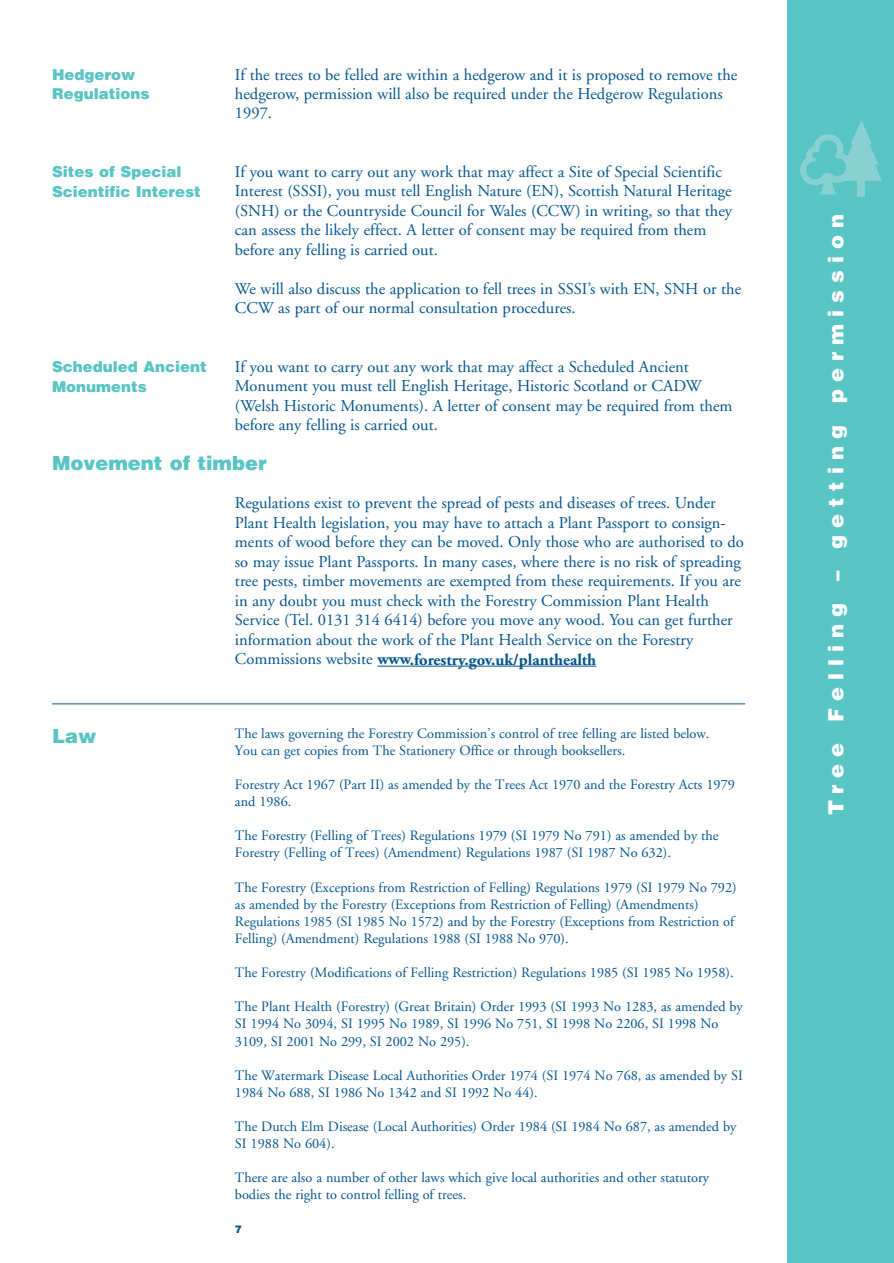
<style>
.page{position:relative;width:894px;height:1263px;background:#fff}
.page>*{position:absolute;margin:0;border:0;box-sizing:border-box;transform-origin:0 0}
.t1{font:900 21px "Helvetica";letter-spacing:.335em;color:#fff}
.t2{font:900 19.5px "Helvetica";color:#58c4c4}
.t3{font:16.5px/19.5px "Adobe Garamond";color:#00538e}
.t4{font:900 15px/19.5px "Helvetica";color:#58c4c4}
.t5{font:14.25px/17.1px "Adobe Garamond";color:#00538e}
.t6{font:900 10.5px "Helvetica";color:#00538e}
.s1{font-weight:700}
</style>
<div class="page">
<hr style="left:377px;top:666px;width:33px;height:1px;background:#00538e">
<svg style="left:410px;top:666px;width:81px;height:1px"></svg>
<hr style="left:491px;top:666px;width:105px;height:1px;background:#00538e">
<div style="left:788px;top:0;width:106px;height:1263px;background:#58c4c4"></div>
<img style="left:801px;top:120px;width:81px;height:76px">
<hr style="left:52px;top:704px;width:693px;height:1px;background:#00538e">
<p class="t4" style="left:52px;top:66px;width:99px">Hedgerow<br>Regulations</p>
<p class="t3" style="left:235px;top:66px;width:504px">If the trees to be felled are within a hedgerow and it is proposed to remove the hedgerow, permission will also be required under the Hedgerow Regulations<br>1997.</p>
<p class="t4" style="left:52px;top:163px;width:150px">Sites of Special<br>Scientific Interest</p>
<p class="t3" style="left:235px;top:164px;width:499px">If you want to carry out any work that may affect a Site of Special Scientific Interest (SSSI), you must tell English Nature (EN), Scottish Natural Heritage (SNH) or the Countryside Council for Wales (CCW) in writing, so that they can assess the likely effect. A letter of consent may be required from them before any felling is carried out.</p>
<p class="t3" style="left:235px;top:281px;width:508px">We will also discuss the application to fell trees in SSSI’s with EN, SNH or the<br>CCW as part of our normal consultation procedures.</p>
<p class="t4" style="left:52px;top:358px;width:156px">Scheduled Ancient<br>Monuments</p>
<p class="t3" style="left:235px;top:359px;width:499px">If you want to carry out any work that may affect a Scheduled Ancient Monument you must tell English Heritage, Historic Scotland or CADW (Welsh Historic Monuments). A letter of consent may be required from them before any felling is carried out.</p>
<p class="t2" style="left:52px;top:455px;width:216px">Movement of timber</p>
<p class="t2" style="left:52px;top:728px;width:46px">Law</p>
<p class="t3" style="left:235px;top:495px;width:510px">Regulations exist to prevent the spread of pests and diseases of trees. Under Plant Health legislation, you may have to attach a Plant Passport to consign&shy;ments of wood before they can be moved. Only those who are authorised to do so may issue Plant Passports. In many cases, where there is no risk of spreading tree pests, timber movements are exempted from these requirements. If you are in any doubt you must check with the Forestry Commission Plant Health Service (Tel. 0131 314 6414) before you move any wood. You can get further information about the work of the Plant Health Service on the Forestry Commissions website <span class="s1">www.forestry.gov.uk/planthealth</span></p>
<p class="t5" style="left:235px;top:726px;width:476px">The laws governing the Forestry Commission’s control of tree felling are listed below.<br>You can get copies from The Stationery Office or through booksellers.</p>
<p class="t5" style="left:235px;top:777px;width:502px">Forestry Act 1967 (Part II) as amended by the Trees Act 1970 and the Forestry Acts 1979 and 1986.</p>
<p class="t5" style="left:235px;top:829px;width:485px">The Forestry (Felling of Trees) Regulations 1979 (SI 1979 No 791) as amended by the<br>Forestry (Felling of Trees) (Amendment) Regulations 1987 (SI 1987 No 632).</p>
<p class="t5" style="left:235px;top:880px;width:503px">The Forestry (Exceptions from Restriction of Felling) Regulations 1979 (SI 1979 No 792) as amended by the Forestry (Exceptions from Restriction of Felling) (Amendments)<br>Regulations 1985 (SI 1985 No 1572) and by the Forestry (Exceptions from Restriction of Felling) (Amendment) Regulations 1988 (SI 1988 No 970).</p>
<p class="t5" style="left:235px;top:965px;width:500px">The Forestry (Modifications of Felling Restriction) Regulations 1985 (SI 1985 No 1958).</p>
<p class="t5" style="left:235px;top:1000px;width:509px">The Plant Health (Forestry) (Great Britain) Order 1993 (SI 1993 No 1283, as amended by<br>SI 1994 No 3094, SI 1995 No 1989, SI 1996 No 751, SI 1998 No 2206, SI 1998 No<br>3109, SI 2001 No 299, SI 2002 No 295).</p>
<p class="t5" style="left:235px;top:1068px;width:509px">The Watermark Disease Local Authorities Order 1974 (SI 1974 No 768, as amended by SI<br>1984 No 688, SI 1986 No 1342 and SI 1992 No 44).</p>
<p class="t5" style="left:235px;top:1119px;width:503px">The Dutch Elm Disease (Local Authorities) Order 1984 (SI 1984 No 687, as amended by<br>SI 1988 No 604).</p>
<p class="t5" style="left:235px;top:1171px;width:476px">There are also a number of other laws which give local authorities and other statutory bodies the right to control felling of trees.</p>
<p class="t6" style="left:235px;top:1226px;width:9px">7</p>
<p class="t1" style="left:828px;top:815px;width:602px;rotate:-90deg">Tree Felling – getting permission</p>
</div>
